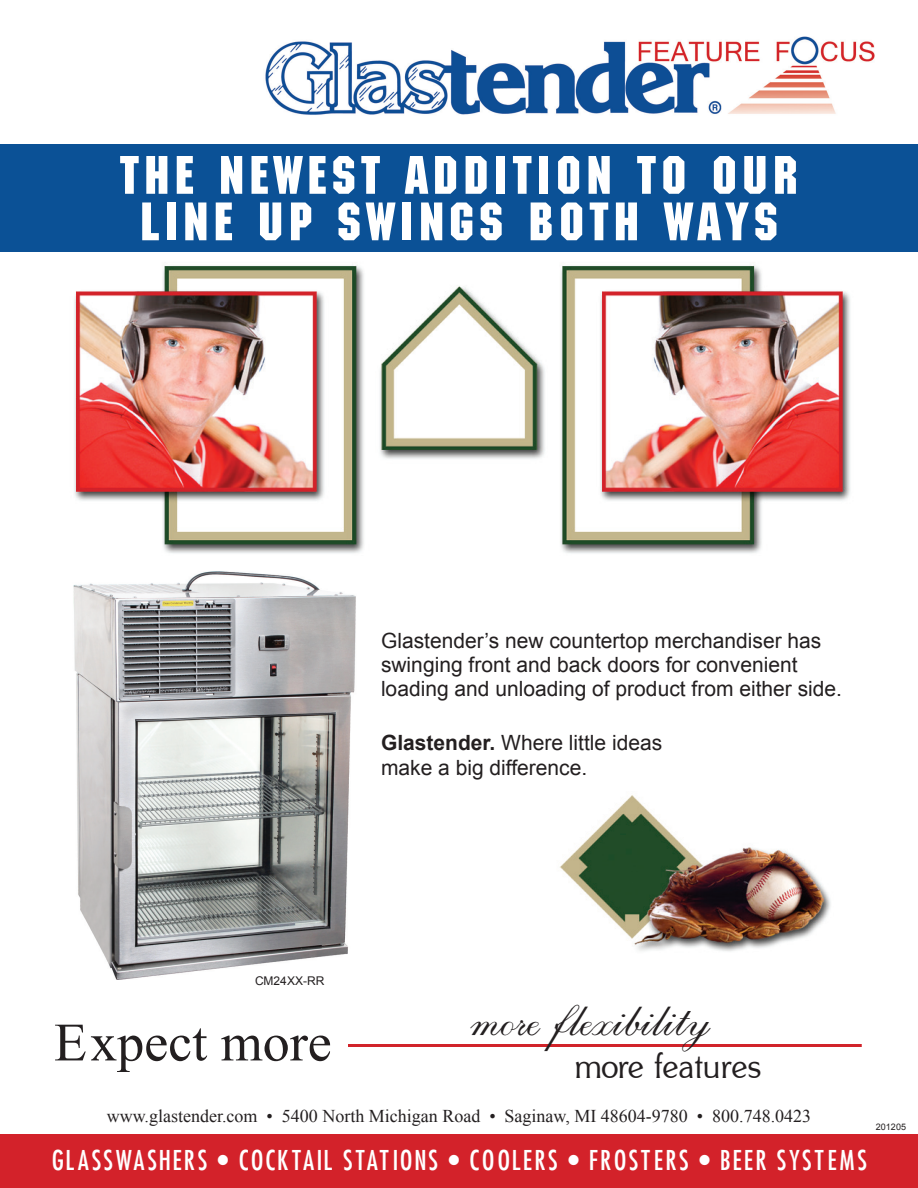
<style>
.page{position:relative;width:918px;height:1188px;background:#fff}
.page>*{position:absolute;margin:0;border:0;box-sizing:border-box;transform-origin:0 0}
.t1{font:54px/46.5px "Maccaroni Normal";letter-spacing:.1em;color:#fff;text-align:center}
.t2{font:54px "Times New Roman";color:#231f20}
.t3{font:49.5px "Coleridge";color:#231f20}
.t4{font:36px "Shogun Normal";letter-spacing:.03em;color:#231f20}
.t5{font:700 28.5px "Futshi Condensed Small";letter-spacing:.1em;color:#fff}
.t6{font:21px/24px "Arial";color:#231f20}
.t7{font:18px "Times New Roman";color:#231f20}
.t8{font:12px "Arial";color:#231f20}
.t9{font:9px "Arial";color:#231f20}
.s1{font-weight:700}
</style>
<div class="page">
<img style="left:559px;top:795px;width:272px;height:157px">
<div style="left:0;top:144px;width:918px;height:108px;background:#0b5196"></div>
<img style="left:265px;top:36px;width:610px;height:79px">
<hr style="left:348px;top:1044px;width:514px;height:3px;background:#d1232a">
<div style="left:0;top:1134px;width:918px;height:54px;background:#d3222a"></div>
<img style="left:74px;top:263px;width:776px;height:290px">
<img style="left:73px;top:571px;width:283px;height:409px">
<h1 class="t1" style="left:120px;top:154px;width:679px">THE NEWEST ADDITION TO OUR<br>LINE UP SWINGS BOTH WAYS</h1>
<p class="t6" style="left:381px;top:629px;width:463px">Glastender’s new countertop merchandiser has swinging front and back doors for convenient loading and unloading of product from either side.</p>
<p class="t6" style="left:381px;top:730px;width:283px;line-height:25.2px"><span class="s1">Glastender.</span> Where little ideas make a big difference.</p>
<p class="t8" style="left:255px;top:973px;width:71px">CM24XX-RR</p>
<h1 class="t2" style="left:54px;top:1006px;width:279px">Expect more</h1>
<h2 class="t3" style="left:466px;top:988px;width:242px">more flexibility</h2>
<h3 class="t4" style="left:575px;top:1046px;width:187px">more features</h3>
<p class="t7" style="left:107px;top:1104px;width:706px">www.glastender.com • 5400 North Michigan Road • Saginaw, MI 48604-9780 • 800.748.0423</p>
<h3 class="t5" style="left:52px;top:1143px;width:816px">GLASSWASHERS • COCKTAIL STATIONS • COOLERS • FROSTERS • BEER SYSTEMS</h3>
<p class="t9" style="left:876px;top:1121px;width:32px">201205</p>
</div>
